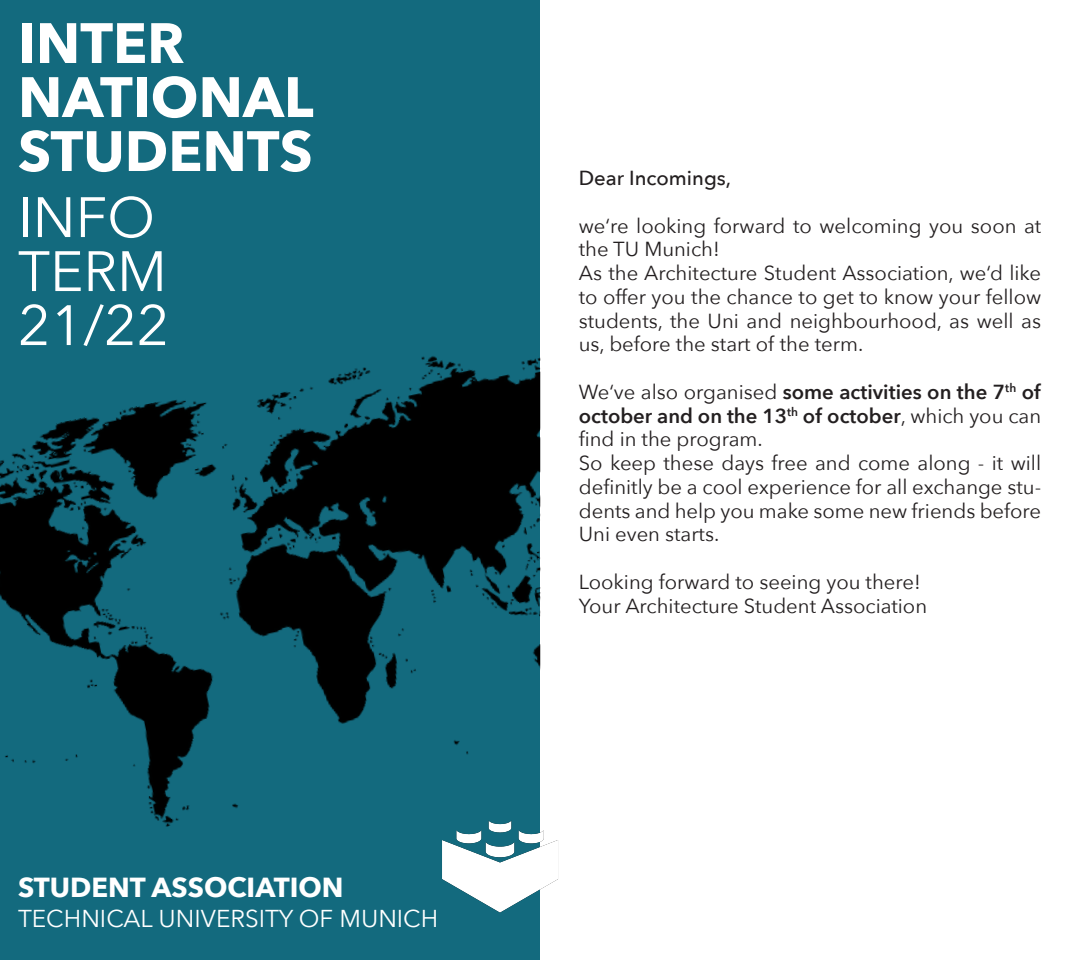
<style>
.page{position:relative;width:1080px;height:960px;background:#fff}
.page>*{position:absolute;margin:0;border:0;box-sizing:border-box;transform-origin:0 0}
.t1{font:700 56.25px "Avenir Next";color:#fff}
.t2{font:56.25px "Avenir Next";color:#fff}
.t3{font:700 27.5px "Avenir Next";color:#fff}
.t4{font:24.4px "Avenir Next";color:#fff}
.t5{font:20.3px/23.8px "Avenir Next";color:#231f20;text-align:justify}
.t6{font:600 20.3px/23.8px "Avenir Next";color:#231f20;text-align:justify}
.t7{font:500 20.3px "Avenir Next";color:#231f20}
.s1{font-weight:400}
</style>
<div class="page">
<div style="left:0;top:0;width:540px;height:960px;background:#136a7e"></div>
<img style="left:442px;top:830px;width:116px;height:83px">
<img style="left:0;top:356px;width:540px;height:507px">
<p class="t1" style="left:18px;top:-5px;width:168px">INTER</p>
<p class="t1" style="left:18px;top:49px;width:297px">NATIONAL</p>
<p class="t1" style="left:18px;top:103px;width:296px">STUDENTS</p>
<p class="t2" style="left:18px;top:170px;width:139px">INFO</p>
<p class="t2" style="left:18px;top:224px;width:150px">TERM</p>
<p class="t2" style="left:18px;top:278px;width:153px">21/22</p>
<p class="t3" style="left:18px;top:864px;width:327px">STUDENT ASSOCIATION</p>
<p class="t4" style="left:18px;top:898px;width:422px">TECHNICAL UNIVERSITY OF MUNICH</p>
<p class="t7" style="left:579px;top:161px;width:154px">Dear Incomings,</p>
<p class="t5" style="left:579px;top:213px;width:464px">we‘re looking forward to welcoming you soon at the TU Munich!</p>
<p class="t5" style="left:579px;top:260px;width:464px">As the Architecture Student Association, we‘d like to offer you the chance to get to know your fellow students, the Uni and neighbourhood, as well as us, before the start of the term.</p>
<p class="t6" style="left:579px;top:379px;width:464px"><span class="s1">We‘ve also organised</span> some activities on the 7<sup>th</sup> of october and on the 13<sup>th</sup> of october<span class="s1">, which you can find in the program.</span></p>
<p class="t5" style="left:579px;top:450px;width:464px">So keep these days free and come along - it will definitly be a cool experience for all exchange stu&shy;dents and help you make some new friends before Uni even starts.</p>
<p class="t5" style="left:579px;top:569px;width:343px">Looking forward to seeing you there!</p>
<p class="t5" style="left:579px;top:593px;width:350px">Your Architecture Student Association</p>
</div>
